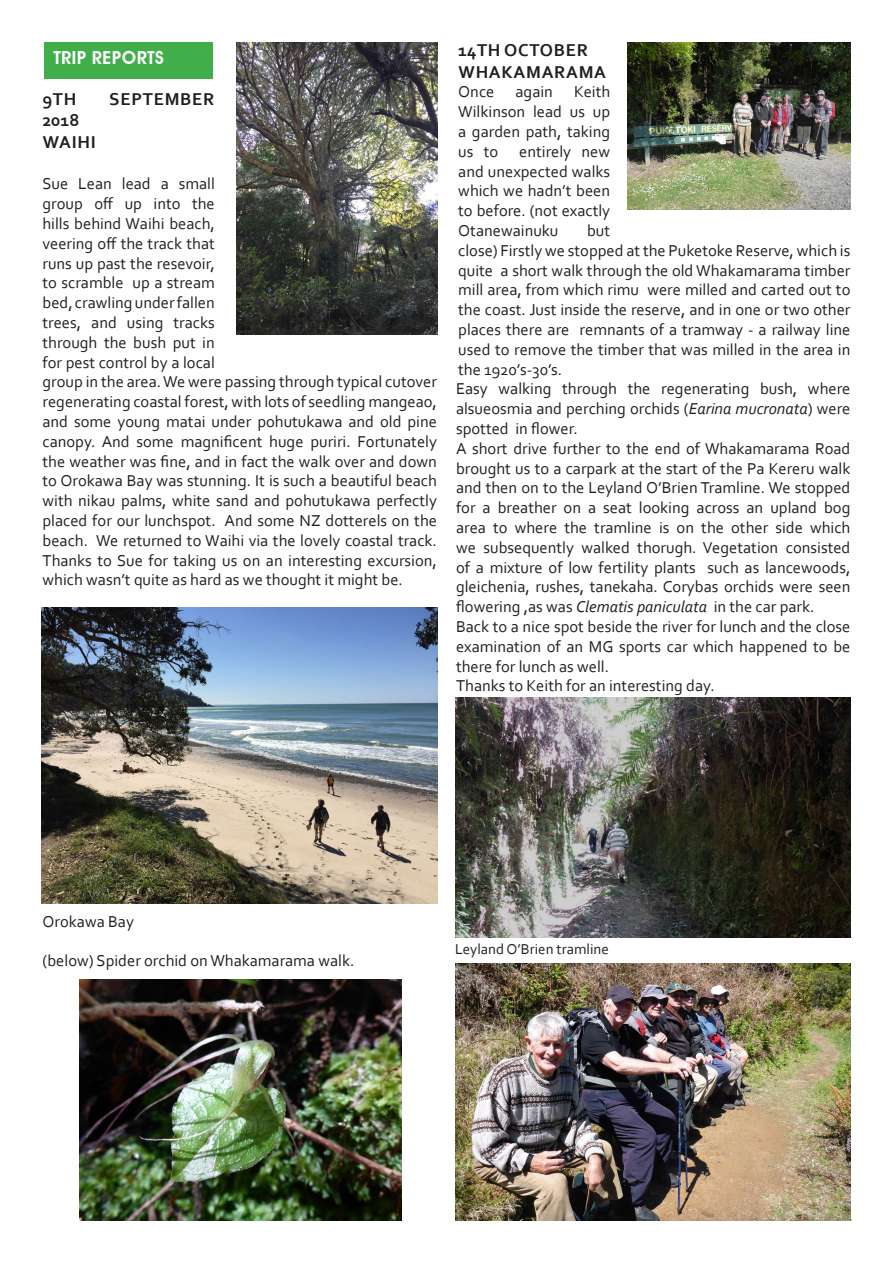
<style>
.page{position:relative;width:893px;height:1263px;background:#fff}
.page>*{position:absolute;margin:0;border:0;box-sizing:border-box;transform-origin:0 0}
.t1{font:700 18px "Corbel";letter-spacing:.04em;color:#231f20}
.t2{font:600 18px "Avant Garde";color:#fff}
.t3{font:16.5px/19.8px "Corbel";color:#231f20;text-align:justify}
.t4{font:15px "Corbel";color:#231f20}
.s1{font-style:italic}
</style>
<div class="page">
<hr style="left:455px;top:1219px;width:396px;height:1px;background:#40ae49">
<div style="left:44px;top:43px;width:169px;height:36px;background:#40ae49"></div>
<img style="left:41px;top:607px;width:396px;height:297px">
<img style="left:236px;top:43px;width:201px;height:291px">
<img style="left:455px;top:697px;width:395px;height:241px">
<img style="left:80px;top:979px;width:321px;height:241px">
<img style="left:455px;top:963px;width:395px;height:257px">
<img style="left:627px;top:43px;width:223px;height:167px">
<p class="t2" style="left:54px;top:47px;width:112px">TRIP REPORTS</p>
<p class="t1" style="left:43px;top:88px;width:35px">9TH</p>
<p class="t1" style="left:109px;top:88px;width:107px">SEPTEMBER</p>
<p class="t1" style="left:43px;top:109px;width:38px">2018</p>
<p class="t1" style="left:43px;top:131px;width:54px">WAIHI</p>
<p class="t3" style="left:43px;top:174px;width:396px;text-align:left">Sue Lean lead a small<br>group off up into the<br>hills behind Waihi beach,<br>veering off the track that<br>runs up past the resevoir,<br>to scramble up a stream<br>bed, crawling under fallen<br>trees, and using tracks<br>through the bush put in<br>for pest control by a local<br>group in the area. We were passing through typical cutover regenerating coastal forest, with lots of seedling mangeao, and some young matai under pohutukawa and old pine canopy. And some magnificent huge puriri. Fortunately the weather was fine, and in fact the walk over and down to Orokawa Bay was stunning. It is such a beautiful beach with nikau palms, white sand and pohutukawa perfectly placed for our lunchspot. And some NZ dotterels on the beach. We returned to Waihi via the lovely coastal track.<br>Thanks to Sue for taking us on an interesting excursion, which wasn’t quite as hard as we thought it might be.</p>
<p class="t1" style="left:458px;top:39px;width:131px">14TH OCTOBER</p>
<p class="t1" style="left:459px;top:60px;width:149px">WHAKAMARAMA</p>
<p class="t3" style="left:458px;top:82px;width:38px">Once</p>
<p class="t3" style="left:515px;top:82px;width:39px">again</p>
<p class="t3" style="left:458px;top:82px;width:153px;text-indent:116px">Keith Wilkinson lead us up a garden path, taking us to</p>
<p class="t3" style="left:458px;top:141px;width:153px;text-indent:61px">entirely new and unexpected walks which we hadn’t been to before. (not exactly Otanewainuku</p>
<p class="t3" style="left:458px;top:220px;width:394px;text-align:left;text-indent:129px">but<br>close) Firstly we stopped at the Puketoke Reserve, which is quite a short walk through the old Whakamarama timber mill area, from which rimu were milled and carted out to the coast. Just inside the reserve, and in one or two other places there are remnants of a tramway - a railway line used to remove the timber that was milled in the area in the 1920’s-30’s.</p>
<p class="t3" style="left:456px;top:379px;width:396px">Easy walking through the regenerating bush, where alsueosmia and perching orchids (<span class="s1">Earina mucronata</span>) were spotted in flower.</p>
<p class="t3" style="left:456px;top:438px;width:396px">A short drive further to the end of Whakamarama Road brought us to a carpark at the start of the Pa Kereru walk and then on to the Leyland O’Brien Tramline. We stopped for a breather on a seat looking across an upland bog area to where the tramline is on the other side which we subsequently walked thorugh. Vegetation consisted of a mixture of low fertility plants such as lancewoods, gleichenia, rushes, tanekaha. Corybas orchids were seen flowering ,as was <span class="s1">Clematis paniculata</span> in the car park.</p>
<p class="t3" style="left:456px;top:616px;width:396px">Back to a nice spot beside the river for lunch and the close examination of an MG sports car which happened to be there for lunch as well.</p>
<p class="t3" style="left:456px;top:676px;width:260px">Thanks to Keith for an interesting day.</p>
<p class="t3" style="left:43px;top:911px;width:93px">Orokawa Bay</p>
<p class="t3" style="left:43px;top:950px;width:313px">(below) Spider orchid on Whakamarama walk.</p>
<p class="t4" style="left:455px;top:940px;width:155px">Leyland O’Brien tramline</p>
</div>
